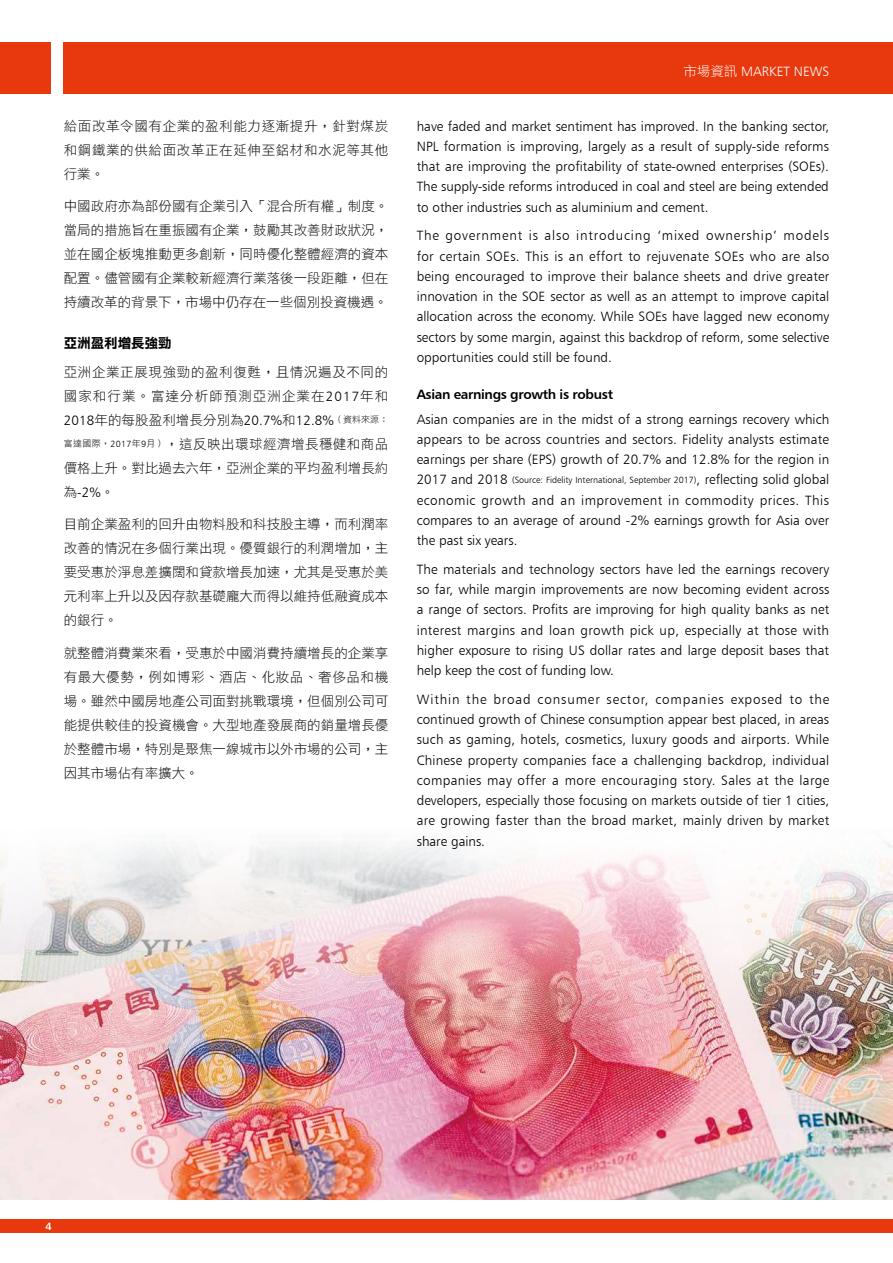
<style>
.page{position:relative;width:893px;height:1263px;background:#fff}
.page>*{position:absolute;margin:0;border:0;box-sizing:border-box;transform-origin:0 0}
.t1{font:13.5px/20.2px "Humanist 777 BT Light B";color:#000;text-align:justify}
.t2{font:13.5px/24px "DF Li Hei Lt HK BF";color:#000;text-align:justify}
.t3{font:13.5px/24px "DF Li Hei Lt HK BF";letter-spacing:.045em;color:#000}
.t4{font:13.5px "Humanist 777 BT Bold B";letter-spacing:-.025em;color:#000}
.t5{font:13.5px "Humanist 777 BT Light B";color:#fff}
.t6{font:13.5px "DF Li Hei Bd HK BF";color:#000}
.t7{font:10.5px "Humanist 777 BT Bold B";color:#fff}
.t8{font:9px "Humanist 777 BT Light B";color:#000}
.s1{font-family:"Humanist 777 BT Light B"}
.s2{font-family:"DF Li Hei Lt HK BF"}
.s3{font-size:9px}
.s4{font-family:"Humanist 777 BT Light B";font-size:9px}
.s5{font-size:13.5px}
</style>
<div class="page">
<div style="left:0;top:43px;width:51px;height:51px;background:#e8380d"></div>
<div style="left:64px;top:43px;width:829px;height:51px;background:#e8380d"></div>
<div style="left:0;top:1219px;width:893px;height:14px;background:#e8380d"></div>
<img style="left:0;top:842px;width:893px;height:357px">
<p class="t2" style="left:64px;top:115px;width:326px">給面改革令國有企業的盈利能力逐漸提升，針對煤炭和鋼鐵業的供給面改革正在延伸至鋁材和水泥等其他行業。</p>
<p class="t2" style="left:64px;top:195px;width:326px">中國政府亦為部份國有企業引入「混合所有權」制度。當局的措施旨在重振國有企業，鼓勵其改善財政狀況，並在國企板塊推動更多創新，同時優化整體經濟的資本配置。儘管國有企業較新經濟行業落後一段距離，但在持續改革的背景下，市場中仍存在一些個別投資機遇。</p>
<p class="t6" style="left:64px;top:337px;width:109px">亞洲盈利增長強勁</p>
<p class="t3" style="left:64px;top:360px;width:326px">亞洲企業正展現強勁的盈利復甦，且情況遍及不同的國家和行業。富達分析師預測亞洲企業在<span class="s1">2017</span>年和</p>
<p class="t1" style="left:64px;top:410px;width:326px">2018<span class="s2">年的每股盈利增長分別為</span>20.7%<span class="s2">和</span>12.8%<sup>（資料來源：</sup></p>
<p class="t2" style="left:64px;top:432px;width:326px"><span class="s3">富達國際，</span><span class="s4">2017</span><span class="s3">年</span><span class="s4">9</span><span class="s3">月）</span>，這反映出環球經濟增長穩健和商品價格上升。對比過去六年，亞洲企業的平均盈利增長約</p>
<p class="t1" style="left:64px;top:482px;width:52px"><span class="s2">為</span>-2%<span class="s2">。</span></p>
<p class="t2" style="left:64px;top:513px;width:326px">目前企業盈利的回升由物料股和科技股主導，而利潤率改善的情況在多個行業出現。優質銀行的利潤增加，主要受惠於淨息差擴闊和貸款增長加速，尤其是受惠於美元利率上升以及因存款基礎龐大而得以維持低融資成本的銀行。</p>
<p class="t2" style="left:64px;top:641px;width:326px">就整體消費業來看，受惠於中國消費持續增長的企業享有最大優勢，例如博彩、酒店、化妝品、奢侈品和機場。雖然中國房地產公司面對挑戰環境，但個別公司可能提供較佳的投資機會。大型地產發展商的銷量增長優於整體市場，特別是聚焦一線城市以外市場的公司，主因其市場佔有率擴大。</p>
<p class="t5" style="left:683px;top:63px;width:147px"><span class="s2">市場資訊</span> MARKET NEWS</p>
<p class="t1" style="left:417px;top:115px;width:414px">have faded and market sentiment has improved. In the banking sector, NPL formation is improving, largely as a result of supply-side reforms that are improving the profitability of state-owned enterprises (SOEs).<br>The supply-side reforms introduced in coal and steel are being extended to other industries such as aluminium and cement.</p>
<p class="t1" style="left:417px;top:225px;width:414px">The government is also introducing ‘mixed ownership’ models for certain SOEs. This is an effort to rejuvenate SOEs who are also being encouraged to improve their balance sheets and drive greater innovation in the SOE sector as well as an attempt to improve capital allocation across the economy. While SOEs have lagged new economy sectors by some margin, against this backdrop of reform, some selective opportunities could still be found.</p>
<p class="t4" style="left:417px;top:386px;width:198px">Asian earnings growth is robust</p>
<p class="t1" style="left:417px;top:408px;width:414px">Asian companies are in the midst of a strong earnings recovery which appears to be across countries and sectors. Fidelity analysts estimate earnings per share (EPS) growth of 20.7% and 12.8% for the region in</p>
<p class="t8" style="left:417px;top:474px;width:414px"><span class="s5">2017 and 2018</span> (Source: Fidelity International, September 2017)<span class="s5">, reflecting solid global</span></p>
<p class="t1" style="left:417px;top:489px;width:414px">economic growth and an improvement in commodity prices. This compares to an average of around -2% earnings growth for Asia over the past six years.</p>
<p class="t1" style="left:417px;top:559px;width:414px">The materials and technology sectors have led the earnings recovery so far, while margin improvements are now becoming evident across a range of sectors. Profits are improving for high quality banks as net interest margins and loan growth pick up, especially at those with higher exposure to rising US dollar rates and large deposit bases that help keep the cost of funding low.</p>
<p class="t1" style="left:417px;top:689px;width:414px">Within the broad consumer sector, companies exposed to the continued growth of Chinese consumption appear best placed, in areas such as gaming, hotels, cosmetics, luxury goods and airports. While Chinese property companies face a challenging backdrop, individual companies may offer a more encouraging story. Sales at the large developers, especially those focusing on markets outside of tier 1 cities, are growing faster than the broad market, mainly driven by market share gains.</p>
<p class="t7" style="left:46px;top:1220px;width:8px">4</p>
</div>
